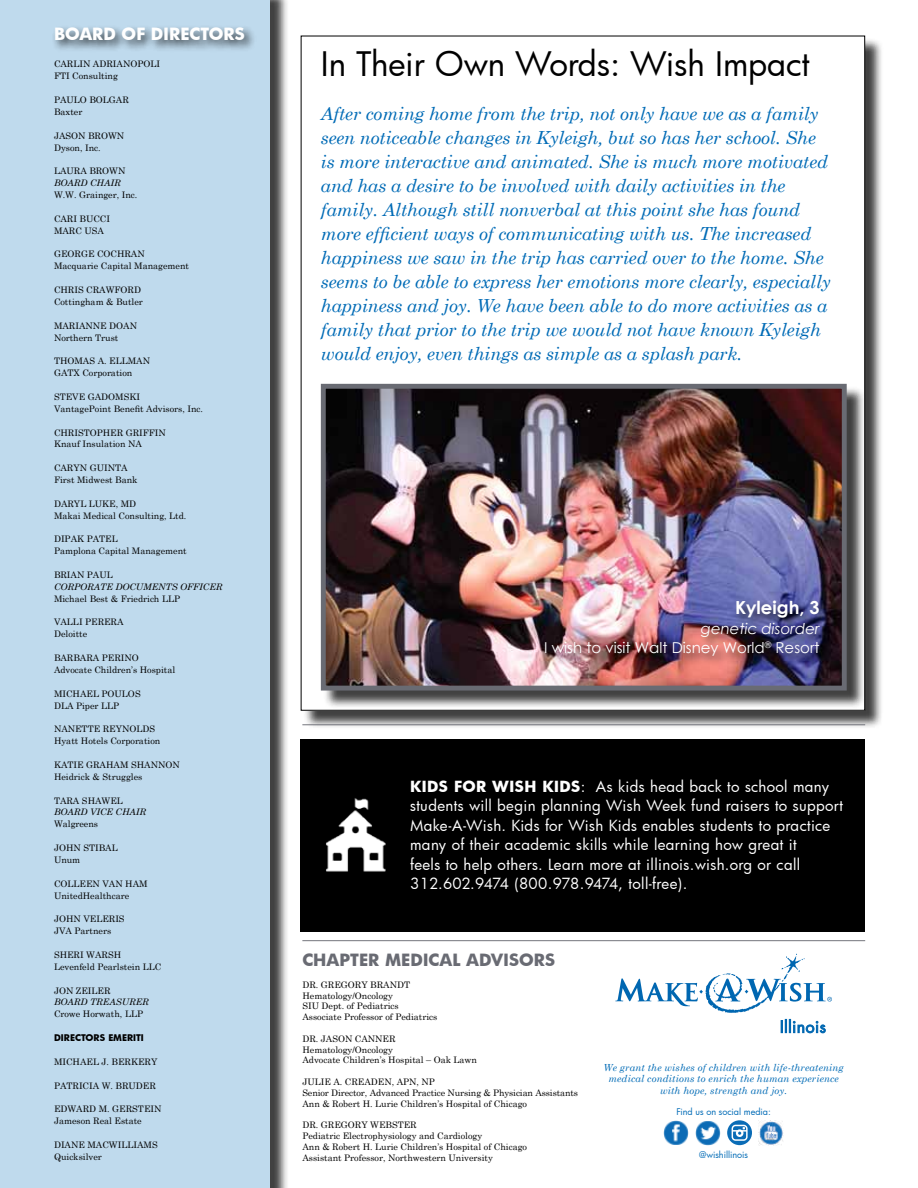
<style>
.page{position:relative;width:918px;height:1188px;background:#fff}
.page>*{position:absolute;margin:0;border:0;box-sizing:border-box;transform-origin:0 0}
.t1{font:33px "Futura";letter-spacing:-.005em;color:#000}
.t2{font:italic 18px/24px "Century Schoolbook";letter-spacing:-.01em;color:#006bb6}
.t3{font:700 18px "Century Gothic";color:#fff}
.t4{font:700 16.5px "Futura";color:#696b73}
.t5{font:700 16.5px "Futura";color:#fff}
.t6{font:15px/19.5px "Futura";letter-spacing:.025em;color:#fff}
.t7{font:15px/19.5px "Century Gothic";color:#fff;text-align:right}
.t8{font:italic 9.75px/11.7px "Century Schoolbook";letter-spacing:.01em;color:#006bb6;text-align:center}
.t9{font:9px/11.9px "Century Schoolbook";color:#000}
.t10{font:italic 9px "Century Schoolbook";color:#000}
.t11{font:9px "Futura";color:#006bb6}
.t12{font:700 9px "Futura";color:#000}
.s1{font-style:italic}
.s2{font-weight:700}
</style>
<div class="page">
<div style="left:0;top:0;width:289px;height:1188px;background:#000;opacity:.75"></div>
<div style="left:0;top:0;width:270px;height:1188px;background:#bfdaed"></div>
<div style="left:52px;top:24px;width:205px;height:29px;background:#000;opacity:.75"></div>
<div style="left:303px;top:38px;width:581px;height:692px;background:#000;opacity:.75"></div>
<div style="left:301px;top:36px;width:564px;height:674px;background:#fff"></div>
<div style="left:323px;top:386px;width:542px;height:323px;background:#000;opacity:.75"></div>
<img style="left:327px;top:390px;width:514px;height:295px">
<div style="left:321px;top:384px;width:526px;height:307px;border:5px solid #696b73"></div>
<div style="left:542px;top:598px;width:290px;height:70px;background:#000;opacity:.75"></div>
<hr style="left:302px;top:940px;width:563px;height:1px;background:#696b73">
<hr style="left:302px;top:724px;width:563px;height:1px;background:#696b73">
<div style="left:300px;top:739px;width:564px;height:192px;background:#000"></div>
<img style="left:326px;top:798px;width:60px;height:74px">
<svg style="left:615px;top:954px;width:217px;height:59px"></svg>
<svg style="left:781px;top:1019px;width:45px;height:14px"></svg>
<img style="left:664px;top:1120px;width:24px;height:25px">
<img style="left:695px;top:1121px;width:25px;height:24px">
<svg style="left:727px;top:1120px;width:25px;height:25px"></svg>
<img style="left:759px;top:1120px;width:24px;height:25px">
<h3 class="t5" style="left:54px;top:22px;width:192px">BOARD OF DIRECTORS</h3>
<p class="t9" style="left:54px;top:57px;width:108px">CARLIN ADRIANOPOLI<br>FTI Consulting</p>
<p class="t9" style="left:54px;top:93px;width:76px">PAULO BOLGAR<br>Baxter</p>
<p class="t9" style="left:54px;top:129px;width:72px">JASON BROWN<br>Dyson, Inc.</p>
<p class="t9" style="left:54px;top:164px;width:73px">LAURA BROWN</p>
<p class="t10" style="left:54px;top:176px;width:68px">BOARD CHAIR</p>
<p class="t9" style="left:54px;top:188px;width:85px">W.W. Grainger, Inc.</p>
<p class="t9" style="left:54px;top:212px;width:58px">CARI BUCCI<br>MARC USA</p>
<p class="t9" style="left:54px;top:247px;width:137px">GEORGE COCHRAN<br>Macquarie Capital Management</p>
<p class="t9" style="left:54px;top:283px;width:90px">CHRIS CRAWFORD<br>Cottingham &amp; Butler</p>
<p class="t9" style="left:54px;top:319px;width:85px">MARIANNE DOAN<br>Northern Trust</p>
<p class="t9" style="left:54px;top:354px;width:98px">THOMAS A. ELLMAN<br>GATX Corporation</p>
<p class="t9" style="left:54px;top:390px;width:151px">STEVE GADOMSKI<br>VantagePoint Benefit Advisors, Inc.</p>
<p class="t9" style="left:54px;top:426px;width:113px">CHRISTOPHER GRIFFIN<br>Knauf Insulation NA</p>
<p class="t9" style="left:54px;top:461px;width:85px">CARYN GUINTA<br>First Midwest Bank</p>
<p class="t9" style="left:54px;top:497px;width:134px">DARYL LUKE, MD<br>Makai Medical Consulting, Ltd.</p>
<p class="t9" style="left:54px;top:532px;width:134px">DIPAK PATEL<br>Pamplona Capital Management</p>
<p class="t9" style="left:54px;top:568px;width:60px">BRIAN PAUL</p>
<p class="t10" style="left:54px;top:580px;width:170px">CORPORATE DOCUMENTS OFFICER</p>
<p class="t9" style="left:54px;top:592px;width:128px">Michael Best &amp; Friedrich LLP</p>
<p class="t9" style="left:54px;top:616px;width:71px">VALLI PERERA<br>Deloitte</p>
<p class="t9" style="left:54px;top:651px;width:123px">BARBARA PERINO<br>Advocate Children’s Hospital</p>
<p class="t9" style="left:54px;top:687px;width:88px">MICHAEL POULOS<br>DLA Piper LLP</p>
<p class="t9" style="left:54px;top:722px;width:108px">NANETTE REYNOLDS<br>Hyatt Hotels Corporation</p>
<p class="t9" style="left:54px;top:758px;width:127px">KATIE GRAHAM SHANNON<br>Heidrick &amp; Struggles</p>
<p class="t9" style="left:54px;top:794px;width:70px">TARA SHAWEL</p>
<p class="t10" style="left:54px;top:805px;width:94px">BOARD VICE CHAIR</p>
<p class="t9" style="left:54px;top:817px;width:46px">Walgreens</p>
<p class="t9" style="left:54px;top:841px;width:65px">JOHN STIBAL<br>Unum</p>
<p class="t9" style="left:54px;top:877px;width:95px">COLLEEN VAN HAM<br>UnitedHealthcare</p>
<p class="t9" style="left:54px;top:912px;width:72px">JOHN VELERIS<br>JVA Partners</p>
<p class="t9" style="left:54px;top:948px;width:109px">SHERI WARSH<br>Levenfeld Pearlstein LLC</p>
<p class="t9" style="left:54px;top:984px;width:58px">JON ZEILER</p>
<p class="t10" style="left:54px;top:995px;width:96px">BOARD TREASURER</p>
<p class="t9" style="left:54px;top:1007px;width:91px">Crowe Horwath, LLP</p>
<p class="t12" style="left:54px;top:1031px;width:91px">DIRECTORS EMERITI</p>
<p class="t9" style="left:54px;top:1055px;width:105px">MICHAEL J. BERKERY</p>
<p class="t9" style="left:54px;top:1079px;width:103px">PATRICIA W. BRUDER</p>
<p class="t9" style="left:54px;top:1102px;width:109px">EDWARD M. GERSTEIN<br>Jameson Real Estate</p>
<p class="t9" style="left:54px;top:1138px;width:105px">DIANE MACWILLIAMS<br>Quicksilver</p>
<h1 class="t1" style="left:321px;top:42px;width:490px">In Their Own Words: Wish Impact</h1>
<p class="t2" style="left:321px;top:100px;width:511px">After coming home from the trip, not only have we as a family seen noticeable changes in Kyleigh, but so has her school. She is more interactive and animated. She is much more motivated and has a desire to be involved with daily activities in the family. Although still nonverbal at this point she has found more efficient ways of communicating with us. The increased happiness we saw in the trip has carried over to the home. She seems to be able to express her emotions more clearly, especially happiness and joy. We have been able to do more activities as a family that prior to the trip we would not have known Kyleigh would enjoy, even things as simple as a splash park.</p>
<h2 class="t3" style="left:735px;top:594px;width:86px">Kyleigh, 3</h2>
<h3 class="t7" style="left:544px;top:618px;width:277px"><span class="s1">genetic disorder<br></span>I wish to visit Walt Disney World<sup>®</sup> Resort</h3>
<p class="t6" style="left:410px;top:776px;width:434px"><span class="s2">KIDS FOR WISH KIDS</span>: As kids head back to school many students will begin planning Wish Week fund raisers to support Make-A-Wish. Kids for Wish Kids enables students to practice many of their academic skills while learning how great it<br>feels to help others. Learn more at illinois.wish.org or call 312.602.9474 (800.978.9474, toll-free).</p>
<h3 class="t4" style="left:302px;top:948px;width:254px">CHAPTER MEDICAL ADVISORS</h3>
<p class="t9" style="left:302px;top:978px;width:136px;line-height:10.8px">DR. GREGORY BRANDT<br>Hematology/Oncology<br>SIU Dept. of Pediatrics<br>Associate Professor of Pediatrics</p>
<p class="t9" style="left:302px;top:1032px;width:176px;line-height:10.8px">DR. JASON CANNER<br>Hematology/Oncology<br>Advocate Children’s Hospital – Oak Lawn</p>
<p class="t9" style="left:302px;top:1076px;width:277px;line-height:10.8px">JULIE A. CREADEN, APN, NP<br>Senior Director, Advanced Practice Nursing &amp; Physician Assistants<br>Ann &amp; Robert H. Lurie Children’s Hospital of Chicago</p>
<p class="t9" style="left:302px;top:1119px;width:226px;line-height:10.8px">DR. GREGORY WEBSTER<br>Pediatric Electrophysiology and Cardiology<br>Ann &amp; Robert H. Lurie Children’s Hospital of Chicago Assistant Professor, Northwestern University</p>
<p class="t8" style="left:604px;top:1061px;width:242px">We grant the wishes of children with life-threatening medical conditions to enrich the human experience with hope, strength and joy.</p>
<p class="t11" style="left:677px;top:1105px;width:96px">Find us on social media:</p>
<p class="t11" style="left:699px;top:1148px;width:50px">@wishillinois</p>
</div>
